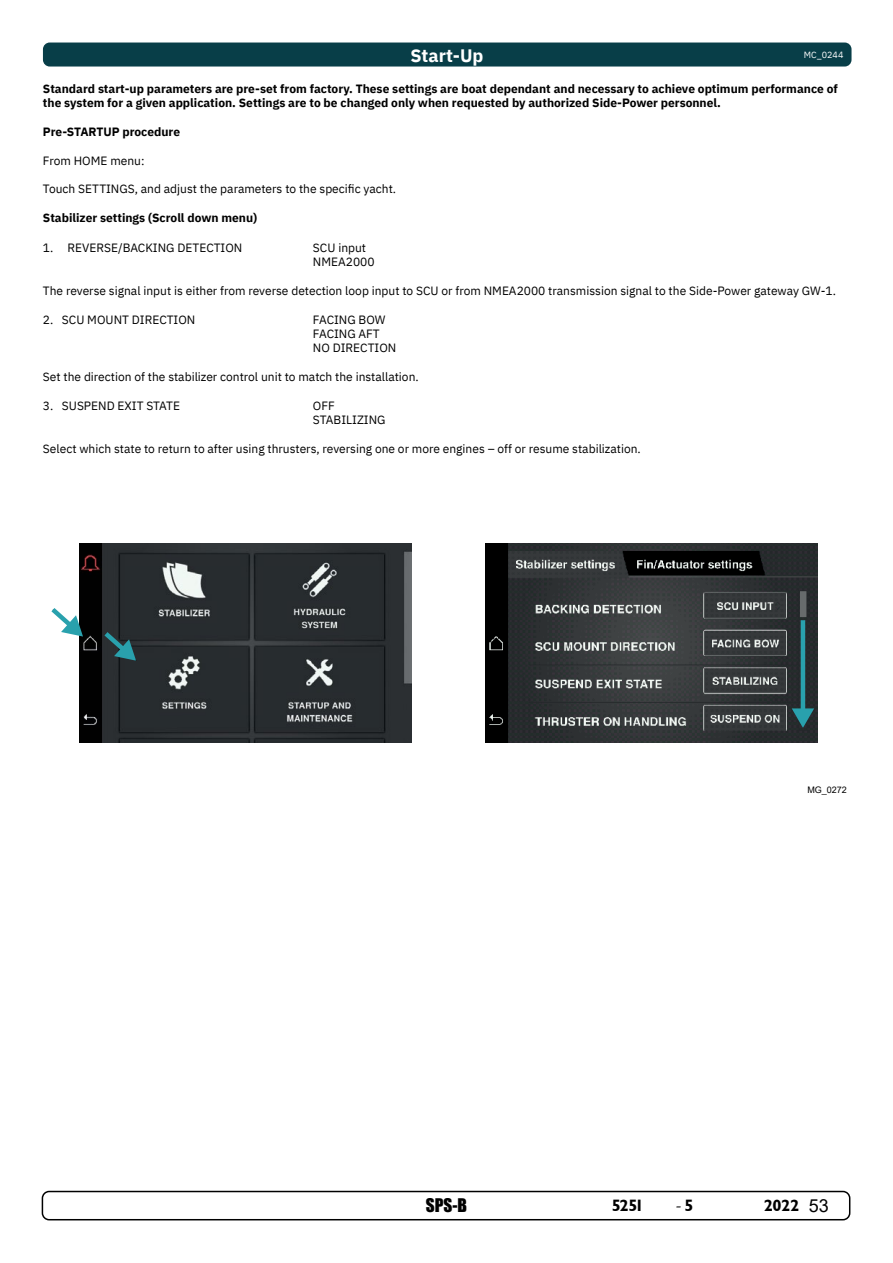
<style>
.page{position:relative;width:893px;height:1263px;background:#fff}
.page>*{position:absolute;margin:0;border:0;box-sizing:border-box;transform-origin:0 0}
.t1{font:700 18px "IBM Plex Sans";color:#fff}
.t2{font:18px "Minion Pro";color:#000}
.t3{font:17.25px "Impact";color:#000}
.t4{font:16.5px "Garrison Sans BOLD";letter-spacing:-.03em;color:#000}
.t5{font:12px/14.4px "IBM Plex Sans";color:#000}
.t6{font:700 12px/14.4px "IBM Plex Sans";color:#000}
.t7{font:9px "IBM Plex Sans";color:#fff}
.t8{font:9px "Arial";color:#000}
.s1{font-family:"Garrison Sans BOLD";font-size:16.5px}
.s2{font-family:"Arial";font-size:18px}
</style>
<div class="page">
<div style="left:42px;top:1191px;width:808px;height:29px;border:2px solid #000;border-radius:7px"></div>
<div style="left:43px;top:43px;width:808px;height:24px;background:#083e48;border-radius:7px"></div>
<img style="left:79px;top:543px;width:332px;height:199px">
<img style="left:485px;top:543px;width:332px;height:199px">
<hr style="left:801px;top:620px;width:4px;height:92px;background:#29a1ad">
<svg style="left:792px;top:708px;width:22px;height:20px"></svg>
<svg style="left:51px;top:603px;width:32px;height:33px"></svg>
<svg style="left:100px;top:627px;width:36px;height:34px"></svg>
<p class="t1" style="left:410px;top:41px;width:75px">Start-Up</p>
<p class="t6" style="left:43px;top:80px;width:796px">Standard start-up parameters are pre-set from factory. These settings are boat dependant and necessary to achieve optimum performance of the system for a given application. Settings are to be changed only when requested by authorized Side-Power personnel.</p>
<p class="t6" style="left:43px;top:123px;width:139px">Pre-STARTUP procedure</p>
<p class="t5" style="left:43px;top:152px;width:103px">From HOME menu:</p>
<p class="t5" style="left:43px;top:181px;width:355px">Touch SETTINGS, and adjust the parameters to the specific yacht.</p>
<p class="t6" style="left:43px;top:210px;width:216px">Stabilizer settings (Scroll down menu)</p>
<p class="t5" style="left:43px;top:239px;width:201px">1. REVERSE/BACKING DETECTION</p>
<p class="t5" style="left:313px;top:239px;width:63px">SCU input<br>NMEA2000</p>
<p class="t5" style="left:43px;top:282px;width:794px">The reverse signal input is either from reverse detection loop input to SCU or from NMEA2000 transmission signal to the Side-Power gateway GW-1.</p>
<p class="t5" style="left:43px;top:311px;width:154px">2. SCU MOUNT DIRECTION</p>
<p class="t5" style="left:313px;top:311px;width:85px">FACING BOW<br>FACING AFT<br>NO DIRECTION</p>
<p class="t5" style="left:43px;top:369px;width:377px">Set the direction of the stabilizer control unit to match the installation.</p>
<p class="t5" style="left:43px;top:398px;width:139px">3. SUSPEND EXIT STATE</p>
<p class="t5" style="left:313px;top:398px;width:74px">OFF<br>STABILIZING</p>
<p class="t5" style="left:43px;top:441px;width:599px">Select which state to return to after using thrusters, reversing one or more engines – off or resume stabilization.</p>
<p class="t7" style="left:804px;top:48px;width:41px">MC_0244</p>
<p class="t8" style="left:807px;top:784px;width:41px">MG_0272</p>
<h2 class="t3" style="left:426px;top:1192px;width:43px">SPS-B</h2>
<h3 class="t4" style="left:612px;top:1196px;width:34px">5251</h3>
<h1 class="t2" style="left:675px;top:1193px;width:20px">-<span class="s1">5</span></h1>
<h3 class="t4" style="left:764px;top:1196px;width:66px">2022 <span class="s2">53</span></h3>
</div>
